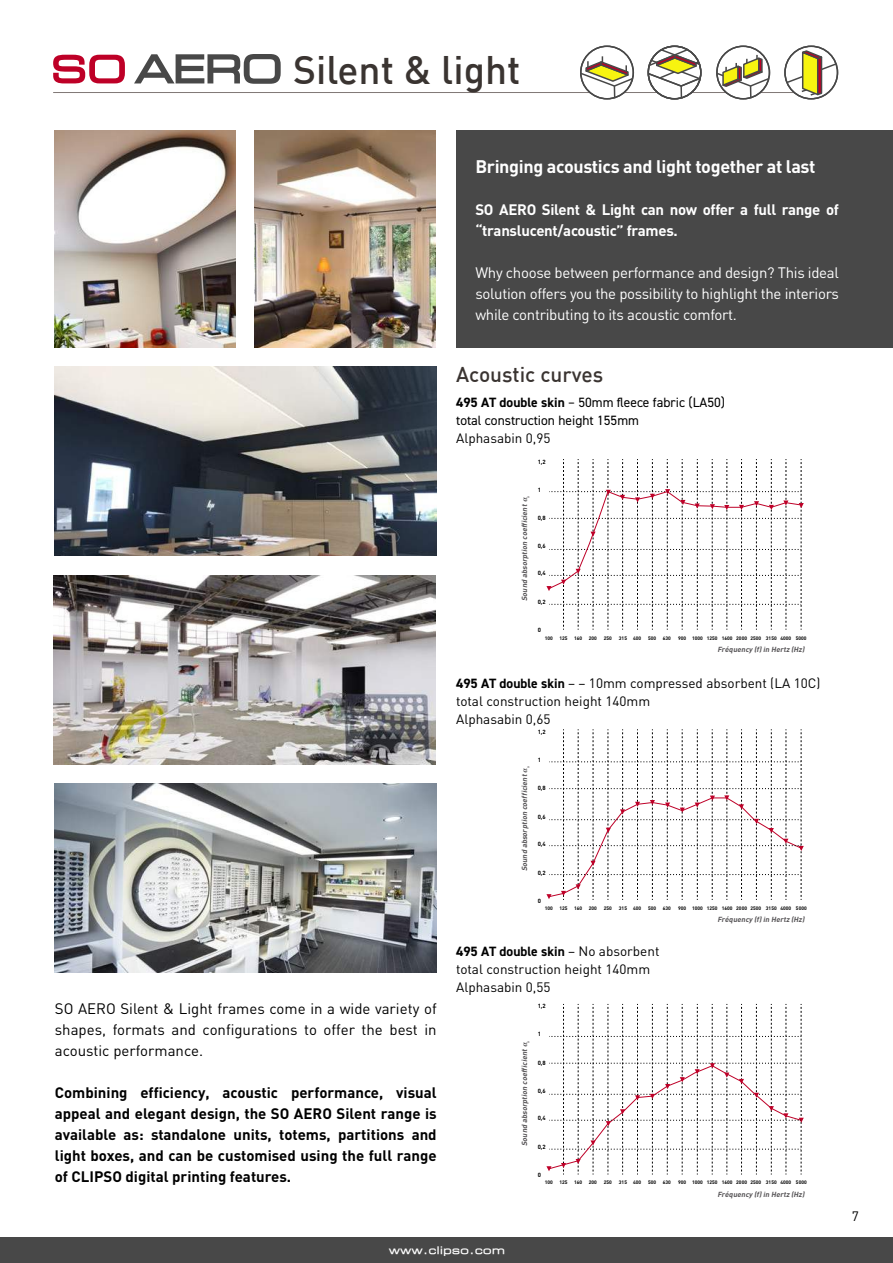
<style>
.page{position:relative;width:893px;height:1263px;background:#fff}
.page>*{position:absolute;margin:0;border:0;box-sizing:border-box;transform-origin:0 0}
.t1{font:500 39px "DIN";color:#3a3431}
.t2{font:500 21px "DIN";color:#3a3431}
.t3{font:700 18px "DIN";letter-spacing:-.02em;color:#fff}
.t4{font:700 15px/21px "DIN";color:#000;text-align:justify}
.t5{font:15px/21px "DIN";letter-spacing:-.02em;color:#fff;text-align:justify}
.t6{font:15px/21px "DIN";color:#000;text-align:justify}
.t7{font:700 15px/21px "DIN";letter-spacing:-.02em;color:#fff}
.t8{font:13.5px/18px "DIN";color:#000}
.t9{font:13.5px/18px "DIN2014";color:#000}
.t10{font:700 13.5px "DIN2014";color:#000}
.t11{font:10.35px "Eurostile Ext Two Med AF";letter-spacing:.05em;color:#fff}
.t12{font:italic 700 7.5px "DIN";color:#555355}
.t13{font:italic 700 7.35px "DIN";color:#555355}
.t14{font:700 6px "DIN";color:#000}
.t15{font:700 4.95px "DIN";color:#000}
.s1{font-weight:700}
.s2{font-family:"Times"}
.s3{font-family:"DIN2014";font-weight:700}
.s4{font-family:"DIN";font-weight:400}
</style>
<div class="page">
<hr style="left:0;top:0;width:1px;height:1243px;background:#d6d6d6">
<div style="left:0;top:1237px;width:893px;height:26px;background:#484848"></div>
<div style="left:456px;top:131px;width:437px;height:217px;background:#484848"></div>
<img style="left:254px;top:131px;width:182px;height:217px">
<img style="left:54px;top:131px;width:182px;height:217px">
<img style="left:53px;top:575px;width:383px;height:189px">
<img style="left:54px;top:783px;width:383px;height:190px">
<svg style="left:53px;top:55px;width:72px;height:28px"></svg>
<svg style="left:134px;top:54px;width:147px;height:30px"></svg>
<hr style="left:53px;top:92px;width:760px;height:1px;background:#807876">
<svg style="left:580px;top:45px;width:55px;height:55px"></svg>
<svg style="left:716px;top:45px;width:55px;height:55px"></svg>
<svg style="left:647px;top:45px;width:55px;height:55px"></svg>
<svg style="left:784px;top:45px;width:55px;height:55px"></svg>
<img style="left:54px;top:367px;width:383px;height:189px">
<svg style="left:546px;top:459px;width:258px;height:171px"></svg>
<svg style="left:546px;top:1004px;width:258px;height:170px"></svg>
<svg style="left:546px;top:729px;width:258px;height:171px"></svg>
<h1 class="t1" style="left:293px;top:45px;width:229px">Silent &amp; light</h1>
<p class="t3" style="left:475px;top:155px;width:342px">Bringing acoustics and light together at last</p>
<p class="t7" style="left:475px;top:199px;width:365px">SO AERO Silent &amp; Light can now offer a full range of “translucent/acoustic” frames.</p>
<p class="t5" style="left:475px;top:262px;width:365px">Why choose between performance and design? This ideal solution offers you the possibility to highlight the interiors while contributing to its acoustic comfort.</p>
<h2 class="t2" style="left:456px;top:361px;width:149px">Acoustic curves</h2>
<p class="t9" style="left:456px;top:393px;width:271px"><span class="s1">495 AT double skin</span> – 50mm fleece fabric (LA50) total construction height 155mm</p>
<p class="t8" style="left:456px;top:429px;width:96px">Alphasabin 0,95</p>
<p class="t12" style="left:519px;top:601px;width:108px;rotate:-90deg">Sound absorption coefficient <span class="s2">α</span><sub>s</sub></p>
<p class="t14" style="left:538px;top:457px;width:10px">1,2</p>
<p class="t14" style="left:538px;top:485px;width:5px">1</p>
<p class="t14" style="left:538px;top:514px;width:10px">0,8</p>
<p class="t14" style="left:538px;top:542px;width:10px">0,6</p>
<p class="t14" style="left:538px;top:569px;width:10px">0,4</p>
<p class="t14" style="left:538px;top:598px;width:10px">0,2</p>
<p class="t14" style="left:538px;top:626px;width:5px">0</p>
<p class="t15" style="left:545px;top:635px;width:10px">100</p>
<p class="t15" style="left:559px;top:635px;width:10px">125</p>
<p class="t15" style="left:574px;top:635px;width:10px">160</p>
<p class="t15" style="left:589px;top:635px;width:10px">200</p>
<p class="t15" style="left:604px;top:635px;width:10px">250</p>
<p class="t15" style="left:619px;top:635px;width:24px">315 400</p>
<p class="t15" style="left:648px;top:635px;width:10px">500</p>
<p class="t15" style="left:663px;top:635px;width:10px">630</p>
<p class="t15" style="left:678px;top:635px;width:130px">900 1000 1250 1600 2000 2500 3150 4000 5000</p>
<p class="t13" style="left:717px;top:644px;width:90px">Fréquency (f)in Hertz (Hz)</p>
<p class="t8" style="left:456px;top:674px;width:366px"><span class="s3">495 AT double skin</span> – – 10mm compressed absorbent (LA 10C) total construction height 140mm<br>Alphasabin 0,65</p>
<p class="t12" style="left:519px;top:871px;width:108px;rotate:-90deg">Sound absorption coefficient <span class="s2">α</span><sub>s</sub></p>
<p class="t14" style="left:538px;top:728px;width:10px">1,2</p>
<p class="t14" style="left:538px;top:756px;width:5px">1</p>
<p class="t14" style="left:538px;top:784px;width:10px">0,8</p>
<p class="t14" style="left:538px;top:813px;width:10px">0,6</p>
<p class="t14" style="left:538px;top:839px;width:10px">0,4</p>
<p class="t14" style="left:538px;top:868px;width:10px">0,2</p>
<p class="t14" style="left:538px;top:896px;width:5px">0</p>
<p class="t15" style="left:545px;top:905px;width:10px">100</p>
<p class="t15" style="left:559px;top:905px;width:10px">125</p>
<p class="t15" style="left:574px;top:905px;width:10px">160</p>
<p class="t15" style="left:589px;top:905px;width:10px">200</p>
<p class="t15" style="left:604px;top:905px;width:10px">250</p>
<p class="t15" style="left:619px;top:905px;width:24px">315 400</p>
<p class="t15" style="left:648px;top:905px;width:10px">500</p>
<p class="t15" style="left:663px;top:905px;width:10px">630</p>
<p class="t15" style="left:678px;top:905px;width:130px">900 1000 1250 1600 2000 2500 3150 4000 5000</p>
<p class="t13" style="left:717px;top:914px;width:90px">Fréquency (f)in Hertz (Hz)</p>
<p class="t6" style="left:55px;top:998px;width:383px">SO AERO Silent &amp; Light frames come in a wide variety of shapes, formats and configurations to offer the best in acoustic performance.</p>
<p class="t4" style="left:55px;top:1081px;width:383px">Combining efficiency, acoustic performance, visual appeal and elegant design, the SO AERO Silent range is available as: standalone units, totems, partitions and light boxes, and can be customised using the full range of CLIPSO digital printing features.</p>
<p class="t10" style="left:456px;top:942px;width:205px">495 AT double skin <span class="s4">– No absorbent</span></p>
<p class="t8" style="left:456px;top:959px;width:196px">total construction height 140mm<br>Alphasabin 0,55</p>
<p class="t12" style="left:519px;top:1146px;width:108px;rotate:-90deg">Sound absorption coefficient <span class="s2">α</span><sub>s</sub></p>
<p class="t14" style="left:538px;top:1002px;width:10px">1,2</p>
<p class="t14" style="left:538px;top:1030px;width:5px">1</p>
<p class="t14" style="left:538px;top:1059px;width:10px">0,8</p>
<p class="t14" style="left:538px;top:1087px;width:10px">0,6</p>
<p class="t14" style="left:538px;top:1114px;width:10px">0,4</p>
<p class="t14" style="left:538px;top:1143px;width:10px">0,2</p>
<p class="t14" style="left:538px;top:1171px;width:5px">0</p>
<p class="t15" style="left:545px;top:1179px;width:10px">100</p>
<p class="t15" style="left:559px;top:1179px;width:10px">125</p>
<p class="t15" style="left:574px;top:1179px;width:10px">160</p>
<p class="t15" style="left:589px;top:1179px;width:10px">200</p>
<p class="t15" style="left:604px;top:1179px;width:10px">250</p>
<p class="t15" style="left:619px;top:1179px;width:24px">315 400</p>
<p class="t15" style="left:648px;top:1179px;width:10px">500</p>
<p class="t15" style="left:663px;top:1179px;width:10px">630</p>
<p class="t15" style="left:678px;top:1179px;width:130px">900 1000 1250 1600 2000 2500 3150 4000 5000</p>
<p class="t13" style="left:717px;top:1189px;width:90px">Fréquency (f)in Hertz (Hz)</p>
<p class="t11" style="left:389px;top:1243px;width:117px">www.clipso.com</p>
<p class="t8" style="left:852px;top:1206px;width:9px">7</p>
</div>
